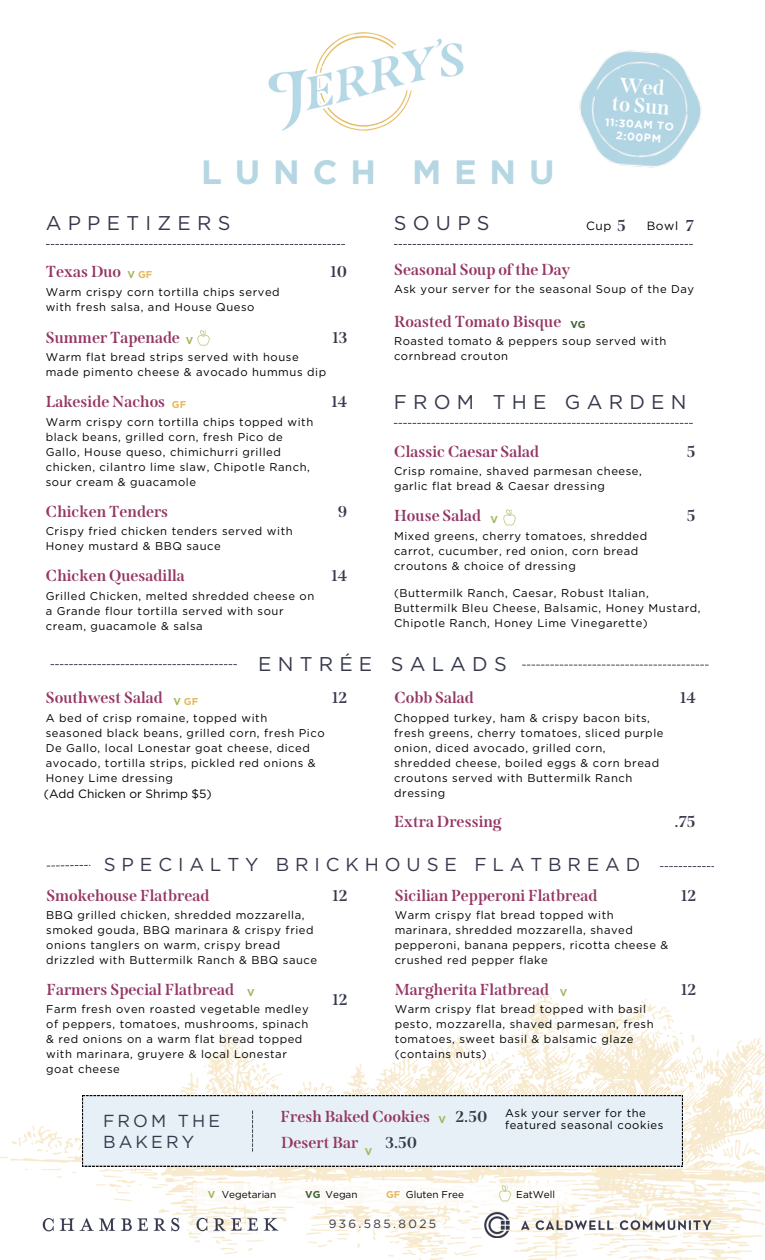
<style>
.page{position:relative;width:765px;height:1260px;background:#fff}
.page>*{position:absolute;margin:0;border:0;box-sizing:border-box;transform-origin:0 0}
.t1{font:700 33.75px "Gotham";letter-spacing:.38em;color:#b5d6e3}
.t2{font:700 20.62px/18.8px "Span";color:#fff;text-align:center}
.t3{font:19.88px "Gotham";letter-spacing:.315em;color:#36394c}
.t4{font:18.62px "Gotham";letter-spacing:.315em;color:#36394c}
.t5{font:17.38px/20.6px "Gotham";letter-spacing:.18em;color:#36394c}
.t6{font:700 15.88px "Span";color:#943664}
.t7{font:700 15.88px "Span";color:#36394c}
.t8{font:12px "Gotham";color:#000}
.t9{font:12px "Gotham";letter-spacing:.2em;color:#36394c}
.t10{font:11.25px/15px "Gotham";letter-spacing:.05em;color:#000}
.t11{font:700 10.88px "Gotham";color:#fff}
.t12{font:10px "Gotham";color:#000}
.t13{font:700 10px "Gotham";color:#e6ba5d}
.t14{font:700 10px "Gotham";color:#a4b75d}
.t15{font:700 10px "Gotham";color:#456336}
.s1{color:#a4b75d}
</style>
<div class="page">
<svg style="left:50px;top:664px;width:187px;height:1px"></svg>
<svg style="left:522px;top:665px;width:187px;height:1px"></svg>
<svg style="left:394px;top:244px;width:299px;height:1px"></svg>
<svg style="left:394px;top:423px;width:299px;height:1px"></svg>
<svg style="left:46px;top:244px;width:299px;height:1px"></svg>
<img style="left:0;top:993px;width:765px;height:267px">
<div style="left:193px;top:1183px;width:379px;height:23px;background:#fff"></div>
<img style="left:40px;top:1215px;width:240px;height:20px">
<img style="left:480px;top:1212px;width:235px;height:26px">
<img style="left:268px;top:32px;width:196px;height:99px">
<img style="left:579px;top:50px;width:123px;height:118px">
<img style="left:495px;top:1183px;width:20px;height:20px">
<img style="left:503px;top:509px;width:13px;height:17px">
<img style="left:197px;top:330px;width:13px;height:16px">
<svg style="left:47px;top:865px;width:44px;height:2px"></svg>
<svg style="left:660px;top:866px;width:54px;height:1px"></svg>
<div style="left:82px;top:1095px;width:601px;height:72px;background:#e6f0f6"></div>
<svg style="left:252px;top:1110px;width:1px;height:42px"></svg>
<h2 class="t2" style="left:614px;top:75px;width:59px;rotate:4deg">Wed to Sun</h2>
<p class="t1" style="left:201px;top:152px;width:355px">LUNCH MENU</p>
<h1 class="t3" style="left:46px;top:211px;width:186px">APPETIZERS</h1>
<h2 class="t3" style="left:394px;top:211px;width:97px">SOUPS</h2>
<p class="t6" style="left:46px;top:262px;width:77px">Texas Duo</p>
<p class="t13" style="left:128px;top:268px;width:26px"><span class="s1">V</span> GF</p>
<p class="t7" style="left:330px;top:262px;width:19px">10</p>
<p class="t6" style="left:394px;top:260px;width:178px">Seasonal Soup of the Day</p>
<p class="t11" style="left:605px;top:115px;width:71px;rotate:4deg">11:30AM TO</p>
<p class="t11" style="left:617px;top:129px;width:47px;rotate:4deg">2:00PM</p>
<h2 class="t7" style="left:617px;top:216px;width:10px">5</h2>
<h6 class="t7" style="left:686px;top:216px;width:10px">7</h6>
<p class="t8" style="left:586px;top:218px;width:27px">Cup</p>
<p class="t8" style="left:647px;top:218px;width:33px">Bowl</p>
<h2 class="t10" style="left:46px;top:284px;width:235px">Warm crispy corn tortilla chips served with fresh salsa, and House Queso</h2>
<h6 class="t10" style="left:394px;top:282px;width:302px">Ask your server for the seasonal Soup of the Day</h6>
<p class="t6" style="left:46px;top:328px;width:136px">Summer Tapenade</p>
<p class="t14" style="left:186px;top:334px;width:9px">V</p>
<p class="t7" style="left:332px;top:328px;width:17px">13</p>
<h6 class="t10" style="left:46px;top:350px;width:282px">Warm flat bread strips served with house made pimento cheese &amp; avocado hummus dip</h6>
<p class="t6" style="left:46px;top:392px;width:121px">Lakeside Nachos</p>
<p class="t13" style="left:172px;top:399px;width:16px">GF</p>
<p class="t10" style="left:46px;top:414px;width:269px">Warm crispy corn tortilla chips topped with black beans, grilled corn, fresh Pico de Gallo, House queso, chimichurri grilled chicken, cilantro lime slaw, Chipotle Ranch, sour cream &amp; guacamole</p>
<p class="t7" style="left:331px;top:392px;width:18px">14</p>
<h6 class="t6" style="left:394px;top:312px;width:169px">Roasted Tomato Bisque</h6>
<p class="t15" style="left:570px;top:318px;width:17px">VG</p>
<p class="t10" style="left:394px;top:334px;width:274px">Roasted tomato &amp; peppers soup served with cornbread crouton</p>
<h2 class="t3" style="left:394px;top:390px;width:294px">FROM THE GARDEN</h2>
<p class="t6" style="left:394px;top:442px;width:146px">Classic Caesar Salad</p>
<h6 class="t10" style="left:394px;top:464px;width:249px">Crisp romaine, shaved parmesan cheese, garlic flat bread &amp; Caesar dressing</h6>
<p class="t7" style="left:687px;top:442px;width:10px">5</p>
<p class="t6" style="left:46px;top:502px;width:124px">Chicken Tenders</p>
<h6 class="t6" style="left:394px;top:506px;width:88px">House Salad</h6>
<p class="t7" style="left:338px;top:502px;width:11px">9</p>
<p class="t7" style="left:687px;top:506px;width:10px">5</p>
<h6 class="t14" style="left:490px;top:513px;width:9px">V</h6>
<p class="t10" style="left:46px;top:524px;width:248px">Crispy fried chicken tenders served with<br>Honey mustard &amp; BBQ sauce</p>
<p class="t10" style="left:394px;top:528px;width:255px">Mixed greens, cherry tomatoes, shredded carrot, cucumber, red onion, corn bread croutons &amp; choice of dressing</p>
<h6 class="t10" style="left:46px;top:588px;width:270px">Grilled Chicken, melted shredded cheese on a Grande flour tortilla served with sour cream, guacamole &amp; salsa</h6>
<p class="t6" style="left:46px;top:566px;width:140px">Chicken Quesadilla</p>
<h6 class="t7" style="left:331px;top:566px;width:18px">14</h6>
<p class="t10" style="left:394px;top:586px;width:308px">(Buttermilk Ranch, Caesar, Robust Italian,<br>Buttermilk Bleu Cheese, Balsamic, Honey Mustard,<br>Chipotle Ranch, Honey Lime Vinegarette)</p>
<h6 class="t6" style="left:46px;top:689px;width:118px">Southwest Salad</h6>
<p class="t13" style="left:173px;top:695px;width:26px"><span class="s1">V</span> GF</p>
<p class="t3" style="left:258px;top:651px;width:250px">ENTRÉE SALADS</p>
<p class="t7" style="left:332px;top:689px;width:17px">12</p>
<h6 class="t6" style="left:394px;top:689px;width:81px">Cobb Salad</h6>
<p class="t10" style="left:46px;top:710px;width:280px">A bed of crisp romaine, topped with seasoned black beans, grilled corn, fresh Pico De Gallo, local Lonestar goat cheese, diced avocado, tortilla strips, pickled red onions &amp; Honey Lime dressing</p>
<p class="t10" style="left:394px;top:710px;width:271px">Chopped turkey, ham &amp; crispy bacon bits, fresh greens, cherry tomatoes, sliced purple onion, diced avocado, grilled corn, shredded cheese, boiled eggs &amp; corn bread croutons served with Buttermilk Ranch dressing</p>
<p class="t8" style="left:44px;top:787px;width:169px">(Add Chicken or Shrimp $5)</p>
<p class="t6" style="left:394px;top:812px;width:109px">Extra Dressing</p>
<p class="t4" style="left:104px;top:854px;width:538px">SPECIALTY BRICKHOUSE FLATBREAD</p>
<p class="t6" style="left:395px;top:886px;width:204px">Sicilian Pepperoni Flatbread</p>
<p class="t6" style="left:46px;top:886px;width:165px">Smokehouse Flatbread</p>
<h6 class="t7" style="left:332px;top:886px;width:17px">12</h6>
<h6 class="t7" style="left:680px;top:689px;width:18px">14</h6>
<p class="t7" style="left:675px;top:812px;width:22px">.75</p>
<h4 class="t7" style="left:681px;top:886px;width:17px">12</h4>
<h4 class="t10" style="left:395px;top:908px;width:275px">Warm crispy flat bread topped with marinara, shredded mozzarella, shaved pepperoni, banana peppers, ricotta cheese &amp; crushed red pepper flake</h4>
<p class="t10" style="left:395px;top:1001px;width:260px">Warm crispy flat bread topped with basil pesto, mozzarella, shaved parmesan, fresh tomatoes, sweet basil &amp; balsamic glaze</p>
<p class="t10" style="left:395px;top:1046px;width:94px">(contains nuts)</p>
<h5 class="t10" style="left:46px;top:908px;width:273px">BBQ grilled chicken, shredded mozzarella, smoked gouda, BBQ marinara &amp; crispy fried onions tanglers on warm, crispy bread drizzled with Buttermilk Ranch &amp; BBQ sauce</h5>
<h6 class="t10" style="left:46px;top:1001px;width:264px">Farm fresh oven roasted vegetable medley of peppers, tomatoes, mushrooms, spinach &amp; red onions on a warm flat bread topped with marinara, gruyere &amp; local Lonestar goat cheese</h6>
<p class="t6" style="left:46px;top:980px;width:189px">Farmers Special Flatbread</p>
<p class="t6" style="left:395px;top:980px;width:156px">Margherita Flatbread</p>
<p class="t14" style="left:247px;top:986px;width:9px">V</p>
<p class="t14" style="left:560px;top:986px;width:9px">V</p>
<p class="t7" style="left:681px;top:980px;width:17px">12</p>
<p class="t7" style="left:332px;top:990px;width:17px">12</p>
<p class="t6" style="left:281px;top:1107px;width:151px">Fresh Baked Cookies</p>
<p class="t6" style="left:281px;top:1133px;width:79px">Desert Bar</p>
<p class="t5" style="left:103px;top:1111px;width:119px">FROM THE<br>BAKERY</p>
<p class="t14" style="left:438px;top:1114px;width:9px">V</p>
<p class="t14" style="left:365px;top:1145px;width:9px">V</p>
<p class="t7" style="left:385px;top:1133px;width:33px">3.50</p>
<p class="t7" style="left:456px;top:1107px;width:33px">2.50</p>
<p class="t10" style="left:505px;top:1107px;width:160px;line-height:12.2px">Ask your server for the featured seasonal cookies</p>
<p class="t14" style="left:208px;top:1189px;width:9px">V</p>
<p class="t12" style="left:222px;top:1189px;width:56px">Vegetarian</p>
<h6 class="t15" style="left:305px;top:1189px;width:17px">VG</h6>
<p class="t12" style="left:326px;top:1189px;width:34px">Vegan</p>
<h6 class="t13" style="left:386px;top:1189px;width:16px">GF</h6>
<p class="t12" style="left:406px;top:1189px;width:60px">Gluten Free</p>
<h6 class="t12" style="left:516px;top:1189px;width:40px">EatWell</h6>
<h4 class="t9" style="left:329px;top:1217px;width:109px">936.585.8025</h4>
</div>
